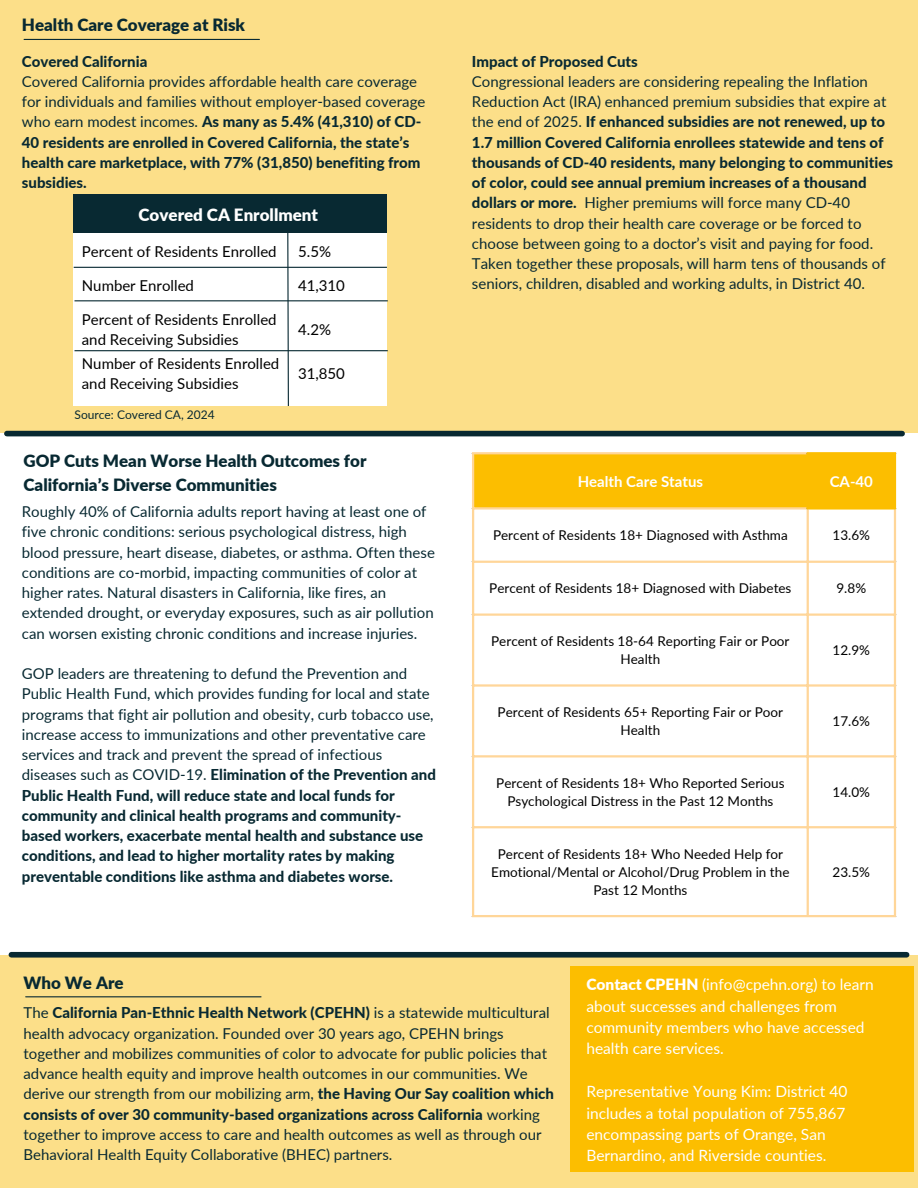
<style>
.page{position:relative;width:918px;height:1188px;background:#fcdf89}
.page>*{position:absolute;margin:0;border:0;box-sizing:border-box;transform-origin:0 0}
.t1{font:900 16.95px/23.7px "Lato";color:#082932}
.t2{font:900 16.95px "Lato";color:#fff}
.t3{font:15.45px/21.3px "Lato";color:#fff}
.t4{font:15px/20.2px "Lato";color:#082932}
.t5{font:800 15px/20.2px "Lato";color:#082932}
.t6{font:15px/20.2px "Lato";color:#000}
.t7{font:700 15px "Lato";color:#fff}
.t8{font:13.5px/18px "Lato";color:#000;text-align:center}
.t9{font:12px "Lato";color:#082932}
.s1{font-weight:400}
.s2{font-weight:800}
.s3{font-weight:900}
</style>
<div class="page">
<div style="left:0;top:434px;width:918px;height:521px;background:#fff"></div>
<div style="left:7px;top:431px;width:895px;height:5px;background:#082932"></div>
<div style="left:11px;top:952px;width:896px;height:6px;background:#082932"></div>
<hr style="left:24px;top:39px;width:235px;height:1px;background:#082932">
<div style="left:474px;top:454px;width:420px;height:53px;background:#fcbe00"></div>
<hr style="left:472px;top:454px;width:2px;height:461px;background:#ffd699">
<hr style="left:807px;top:510px;width:2px;height:405px;background:#ffd699">
<hr style="left:894px;top:510px;width:2px;height:405px;background:#ffd699">
<hr style="left:472px;top:452px;width:335px;height:2px;background:#ffd699">
<hr style="left:472px;top:507px;width:335px;height:3px;background:#ffd699">
<hr style="left:472px;top:561px;width:424px;height:2px;background:#ffd699">
<hr style="left:472px;top:613px;width:424px;height:3px;background:#ffd699">
<hr style="left:472px;top:684px;width:424px;height:3px;background:#ffd699">
<hr style="left:472px;top:755px;width:424px;height:2px;background:#ffd699">
<hr style="left:472px;top:826px;width:424px;height:2px;background:#ffd699">
<hr style="left:472px;top:915px;width:424px;height:2px;background:#ffd699">
<hr style="left:807px;top:454px;width:2px;height:53px;background:#fcbe00">
<hr style="left:894px;top:454px;width:2px;height:53px;background:#fcbe00">
<hr style="left:807px;top:452px;width:89px;height:2px;background:#fcbe00">
<hr style="left:807px;top:507px;width:89px;height:3px;background:#fcbe00">
<hr style="left:26px;top:996px;width:235px;height:1px;background:#082932">
<div style="left:74px;top:195px;width:313px;height:211px;background:#fff"></div>
<div style="left:74px;top:195px;width:313px;height:38px;background:#082932"></div>
<hr style="left:74px;top:267px;width:313px;height:1px;background:#082932">
<svg style="left:287px;top:233px;width:3px;height:173px"></svg>
<hr style="left:75px;top:300px;width:313px;height:1px;background:#082932">
<hr style="left:75px;top:350px;width:313px;height:1px;background:#082932">
<div style="left:570px;top:967px;width:344px;height:205px;background:#fcbe00"></div>
<h3 class="t1" style="left:22px;top:13px;width:225px">Health Care Coverage at Risk</h3>
<p class="t5" style="left:22px;top:51px;width:405px">Covered California<br><span class="s1">Covered California provides affordable health care coverage for individuals and families without employer-based coverage who earn modest incomes.</span> As many as 5.4% (41,310) of CD-40 residents are enrolled in Covered California, the state’s health care marketplace, with 77% (31,850) benefiting from subsidies.</p>
<h1 class="t4" style="left:472px;top:51px;width:423px"><span class="s2">Impact of Proposed Cuts<br></span>Congressional leaders are considering repealing the Inflation Reduction Act (IRA) enhanced premium subsidies that expire at the end of 2025. <span class="s2">If enhanced subsidies are not renewed, up to 1.7 million Covered California enrollees statewide and tens of thousands of CD-40 residents, many belonging to communities of color, could see annual premium increases of a thousand dollars or more.</span> Higher premiums will force many CD-40 residents to drop their health care coverage or be forced to choose between going to a doctor’s visit and paying for food.<br>Taken together these proposals, will harm tens of thousands of seniors, children, disabled and working adults, in District 40.</h1>
<p class="t2" style="left:139px;top:204px;width:181px">Covered CA Enrollment</p>
<p class="t6" style="left:82px;top:241px;width:196px">Percent of Residents Enrolled</p>
<p class="t6" style="left:298px;top:241px;width:34px">5.5%</p>
<p class="t6" style="left:82px;top:275px;width:114px">Number Enrolled</p>
<p class="t6" style="left:298px;top:275px;width:48px">41,310</p>
<p class="t6" style="left:82px;top:309px;width:196px">Percent of Residents Enrolled and Receiving Subsidies</p>
<p class="t6" style="left:82px;top:353px;width:199px">Number of Residents Enrolled and Receiving Subsidies</p>
<p class="t6" style="left:298px;top:319px;width:34px">4.2%</p>
<p class="t6" style="left:298px;top:363px;width:48px">31,850</p>
<p class="t9" style="left:75px;top:407px;width:142px">Source: Covered CA, 2024</p>
<p class="t1" style="left:24px;top:449px;width:344px">GOP Cuts Mean Worse Health Outcomes for<br>California’s Diverse Communities</p>
<p class="t4" style="left:22px;top:501px;width:415px">Roughly 40% of California adults report having at least one of five chronic conditions: serious psychological distress, high blood pressure, heart disease, diabetes, or asthma. Often these conditions are co-morbid, impacting communities of color at higher rates. Natural disasters in California, like fires, an extended drought, or everyday exposures, such as air pollution can worsen existing chronic conditions and increase injuries.</p>
<p class="t4" style="left:22px;top:663px;width:416px">GOP leaders are threatening to defund the Prevention and Public Health Fund, which provides funding for local and state programs that fight air pollution and obesity, curb tobacco use, increase access to immunizations and other preventative care services and track and prevent the spread of infectious diseases such as COVID-19. <span class="s2">Elimination of the Prevention and Public Health Fund, will reduce state and local funds for community and clinical health programs and community&shy;based workers, exacerbate mental health and substance use conditions, and lead to higher mortality rates by making preventable conditions like asthma and diabetes worse.</span></p>
<h1 class="t7" style="left:578px;top:472px;width:127px">Health Care Status</h1>
<p class="t7" style="left:830px;top:472px;width:45px">CA-40</p>
<h3 class="t8" style="left:493px;top:526px;width:296px">Percent of Residents 18+ Diagnosed with Asthma</h3>
<h1 class="t8" style="left:833px;top:526px;width:39px">13.6%</h1>
<h3 class="t8" style="left:489px;top:579px;width:304px">Percent of Residents 18+ Diagnosed with Diabetes</h3>
<h3 class="t8" style="left:837px;top:579px;width:31px">9.8%</h3>
<p class="t8" style="left:491px;top:632px;width:300px">Percent of Residents 18-64 Reporting Fair or Poor<br>Health</p>
<h3 class="t8" style="left:833px;top:641px;width:39px">12.9%</h3>
<h3 class="t8" style="left:498px;top:703px;width:287px">Percent of Residents 65+ Reporting Fair or Poor<br>Health</h3>
<h3 class="t8" style="left:833px;top:712px;width:39px">17.6%</h3>
<h3 class="t8" style="left:496px;top:774px;width:290px">Percent of Residents 18+ Who Reported Serious<br>Psychological Distress in the Past 12 Months</h3>
<h3 class="t8" style="left:833px;top:783px;width:39px">14.0%</h3>
<h3 class="t8" style="left:491px;top:845px;width:300px">Percent of Residents 18+ Who Needed Help for<br>Emotional/Mental or Alcohol/Drug Problem in the<br>Past 12 Months</h3>
<p class="t8" style="left:833px;top:863px;width:39px">23.5%</p>
<h3 class="t1" style="left:24px;top:970px;width:102px">Who We Are</h3>
<h3 class="t4" style="left:24px;top:1002px;width:532px">The <span class="s2">California Pan-Ethnic Health Network (CPEHN)</span> is a statewide multicultural health advocacy organization. Founded over 30 years ago, CPEHN brings together and mobilizes communities of color to advocate for public policies that advance health equity and improve health outcomes in our communities. We derive our strength from our mobilizing arm, <span class="s2">the Having Our Say coalition which consists of over 30 community-based organizations across California</span> working together to improve access to care and health outcomes as well as through our Behavioral Health Equity Collaborative (BHEC) partners.</h3>
<p class="t3" style="left:586px;top:974px;width:289px"><span class="s3">Contact CPEHN</span> (info@cpehn.org) to learn about successes and challenges from community members who have accessed health care services.</p>
<p class="t3" style="left:586px;top:1081px;width:263px">Representative Young Kim: District 40 includes a total population of 755,867 encompassing parts of Orange, San Bernardino, and Riverside counties.</p>
</div>
